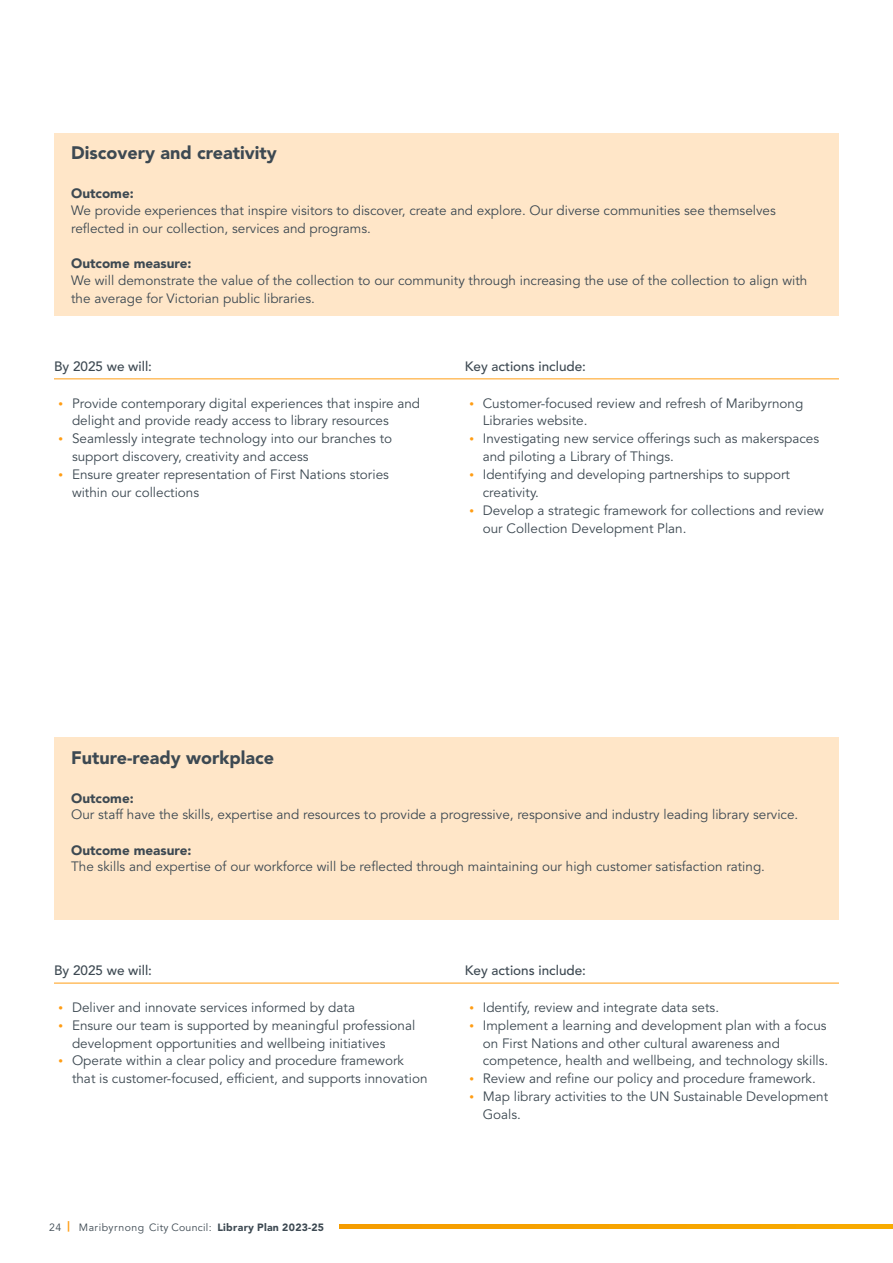
<style>
.page{position:relative;width:893px;height:1263px;background:#fff}
.page>*{position:absolute;margin:0;border:0;box-sizing:border-box;transform-origin:0 0}
.t1{font:900 18px "Avenir LT Std";color:#3d4952}
.t2{font:13.5px/17.9px "Avenir";color:#3d4952}
.t3{font:500 13.5px "Avenir LT Std";color:#3d4952}
.t4{font:900 13.5px "Avenir LT Std";color:#3d4952}
.t5{font:10.5px "Avenir";letter-spacing:.03em;color:#3d4952}
.s1{font-weight:900;color:#ff9d14}
.s2{font-family:"Avenir LT Std";font-weight:900}
</style>
<div class="page">
<div style="left:54px;top:133px;width:785px;height:183px;background:#ffe6c8"></div>
<hr style="left:54px;top:379px;width:785px;height:1px;background:#ff9d14">
<div style="left:54px;top:737px;width:785px;height:183px;background:#ffe6c8"></div>
<hr style="left:54px;top:983px;width:785px;height:1px;background:#ff9d14">
<hr style="left:339px;top:1225px;width:554px;height:4px;background:#f7a400">
<h1 class="t1" style="left:71px;top:146px;width:207px">Discovery and creativity</h1>
<p class="t4" style="left:71px;top:188px;width:64px">Outcome:</p>
<p class="t2" style="left:71px;top:202px;width:706px">We provide experiences that inspire visitors to discover, create and explore. Our diverse communities see themselves reflected in our collection, services and programs.</p>
<p class="t4" style="left:71px;top:258px;width:122px">Outcome measure:</p>
<p class="t2" style="left:71px;top:272px;width:738px">We will demonstrate the value of the collection to our community through increasing the use of the collection to align with the average for Victorian public libraries.</p>
<p class="t3" style="left:54px;top:361px;width:100px">By 2025 we will:</p>
<p class="t3" style="left:465px;top:361px;width:123px">Key actions include:</p>
<p class="t2" style="left:72px;top:394px;width:350px">Provide contemporary digital experiences that inspire and delight and provide ready access to library resources Seamlessly integrate technology into our branches to support discovery, creativity and access<br>Ensure greater representation of First Nations stories within our collections</p>
<p class="t2" style="left:483px;top:394px;width:343px">Customer-focused review and refresh of Maribyrnong Libraries website.<br>Investigating new service offerings such as makerspaces and piloting a Library of Things.<br>Identifying and developing partnerships to support creativity.<br>Develop a strategic framework for collections and review our Collection Development Plan.</p>
<h1 class="t1" style="left:71px;top:750px;width:205px">Future-ready workplace</h1>
<p class="t4" style="left:71px;top:792px;width:64px">Outcome:</p>
<p class="t2" style="left:71px;top:806px;width:729px">Our staff have the skills, expertise and resources to provide a progressive, responsive and industry leading library service.</p>
<p class="t4" style="left:71px;top:844px;width:122px">Outcome measure:</p>
<p class="t2" style="left:71px;top:858px;width:695px">The skills and expertise of our workforce will be reflected through maintaining our high customer satisfaction rating.</p>
<p class="t3" style="left:54px;top:965px;width:100px">By 2025 we will:</p>
<p class="t3" style="left:465px;top:965px;width:123px">Key actions include:</p>
<p class="t2" style="left:72px;top:998px;width:357px">Deliver and innovate services informed by data<br>Ensure our team is supported by meaningful professional development opportunities and wellbeing initiatives Operate within a clear policy and procedure framework that is customer-focused, efficient, and supports innovation</p>
<p class="t2" style="left:483px;top:998px;width:347px">Identify, review and integrate data sets.<br>Implement a learning and development plan with a focus on First Nations and other cultural awareness and competence, health and wellbeing, and technology skills.<br>Review and refine our policy and procedure framework.<br>Map library activities to the UN Sustainable Development Goals.</p>
<p class="t5" style="left:49px;top:1220px;width:276px">24 <span class="s1">|</span> Maribyrnong City Council: <span class="s2">Library Plan 2023-25</span></p>
</div>
